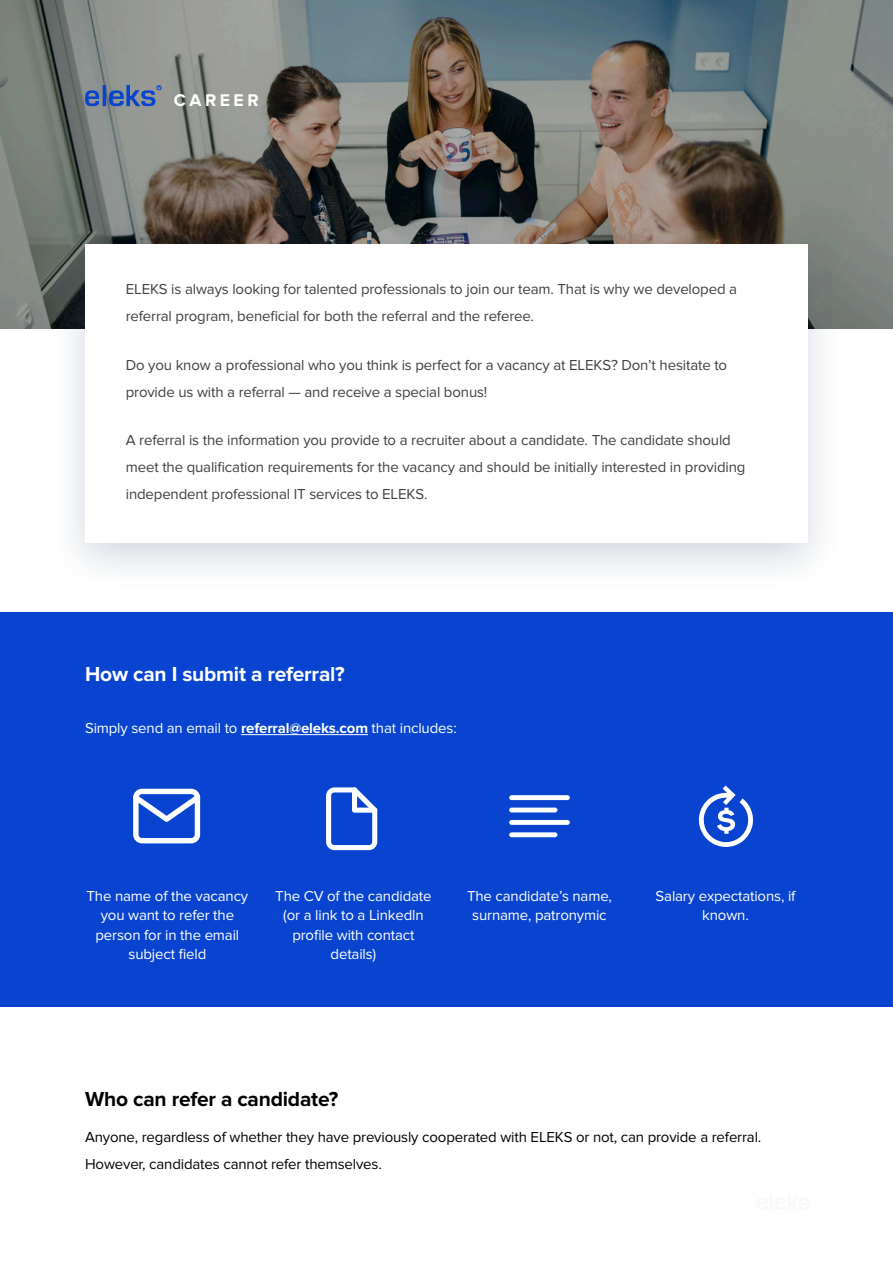
<style>
.page{position:relative;width:893px;height:1263px;background:#fff}
.page>*{position:absolute;margin:0;border:0;box-sizing:border-box;transform-origin:0 0}
.Title_2{font:700 21px "Proxima Nova";letter-spacing:-.01em;color:#fff}
.Title_2-2{font:700 21px "Proxima Nova";letter-spacing:-.01em;color:#000}
.t1{font:700 17.55px "Proxima Nova";letter-spacing:.2em;color:#fff}
.Body_Text2{font:15px/27px "Proxima Nova";letter-spacing:-.01em;color:#404041}
.List{font:15px/19.5px "Proxima Nova";letter-spacing:-.01em;color:#fff;text-align:center}
.Body_Text2-2{font:15px/27px "Proxima Nova";letter-spacing:-.01em;color:#000}
.Body_Text2-3{font:15px "Proxima Nova";letter-spacing:-.01em;color:#fff}
.s1{font-weight:700}
</style>
<div class="page">
<div style="left:0;top:612px;width:893px;height:394px;background:#0844cf"></div>
<img style="left:0;top:0;width:893px;height:328px">
<div style="left:47px;top:219px;width:799px;height:375px;background:#1c3763;opacity:.2"></div>
<div style="left:85px;top:244px;width:723px;height:299px;background:#fff"></div>
<hr style="left:241px;top:734px;width:127px;height:1px;background:#fff">
<svg style="left:85px;top:85px;width:77px;height:21px;background:#5a74a8"></svg>
<svg style="left:133px;top:789px;width:67px;height:54px"></svg>
<svg style="left:326px;top:787px;width:51px;height:63px"></svg>
<div style="left:509px;top:807px;width:48px;height:5px;background:#fff;border-radius:2px"></div>
<div style="left:509px;top:795px;width:61px;height:5px;background:#fff;border-radius:2px"></div>
<div style="left:509px;top:820px;width:61px;height:5px;background:#fff;border-radius:2px"></div>
<div style="left:509px;top:832px;width:48px;height:5px;background:#fff;border-radius:2px"></div>
<svg style="left:698px;top:785px;width:55px;height:62px"></svg>
<p class="t1" style="left:174px;top:90px;width:86px">CAREER</p>
<p class="Body_Text2" style="left:126px;top:276px;width:613px">ELEKS is always looking for talented professionals to join our team. That is why we developed a referral program, beneficial for both the referral and the referee.</p>
<p class="Body_Text2" style="left:126px;top:351px;width:603px">Do you know a professional who you think is perfect for a vacancy at ELEKS? Don’t hesitate to provide us with a referral — and receive a special bonus!</p>
<p class="Body_Text2" style="left:126px;top:426px;width:621px">A referral is the information you provide to a recruiter about a candidate. The candidate should meet the qualification requirements for the vacancy and should be initially interested in providing independent professional IT services to ELEKS.</p>
<p class="Title_2" style="left:85px;top:662px;width:261px">How can I submit a referral?</p>
<p class="Body_Text2-3" style="left:85px;top:719px;width:373px">Simply send an email to <span class="s1">referral@eleks.com</span> that includes:</p>
<p class="List" style="left:87px;top:886px;width:163px">The name of the vacancy you want to refer the person for in the email subject field</p>
<p class="List" style="left:275px;top:886px;width:158px">The CV of the candidate (or a link to a Linkedln profile with contact details)</p>
<p class="List" style="left:467px;top:886px;width:147px">The candidate’s name, surname, patronymic</p>
<p class="List" style="left:656px;top:886px;width:141px">Salary expectations, if known.</p>
<p class="Title_2-2" style="left:85px;top:1087px;width:255px">Who can refer a candidate?</p>
<p class="Body_Text2-2" style="left:85px;top:1123px;width:678px">Anyone, regardless of whether they have previously cooperated with ELEKS or not, can provide a referral.<br>However, candidates cannot refer themselves.</p>
</div>
